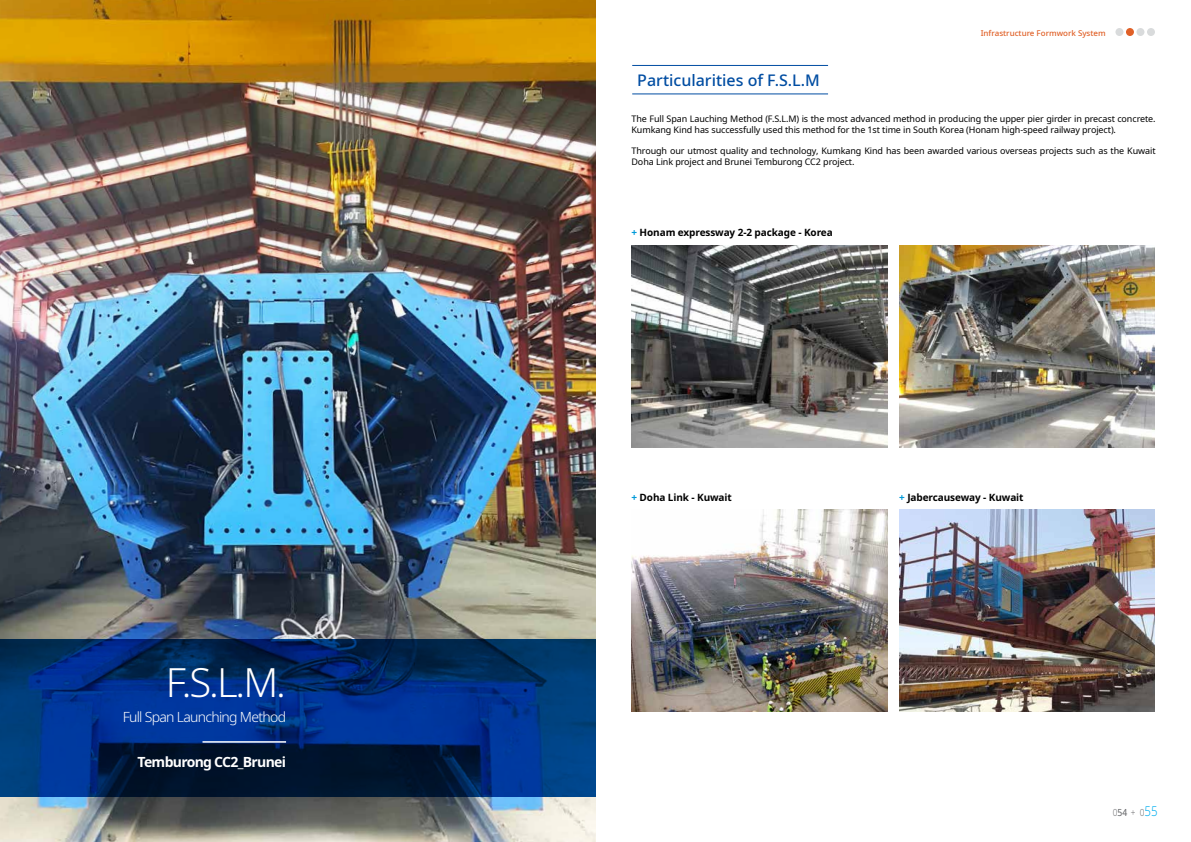
<style>
.page{position:relative;width:1191px;height:842px;background:#fff}
.page>*{position:absolute;margin:0;border:0;box-sizing:border-box;transform-origin:0 0}
.t1{font:300 40px "Noto Sans";color:#fff}
.t2{font:500 16px "Noto Sans";color:#014da2}
.t3{font:300 14px "Noto Sans";letter-spacing:-.05em;color:#fff}
.t4{font:700 14px "Noto Sans";letter-spacing:-.05em;color:#fff}
.t5{font:700 10px "Noto Sans";letter-spacing:-.01em;color:#000}
.t6{font:300 9.8px "Noto Sans";color:#6d6e71;scale:.85 1}
.t7{font:9px/10.8px "Noto Sans";letter-spacing:-.01em;color:#000}
.t8{font:500 8px "Noto Sans";color:#e06027}
.s1{color:#009ad9}
.s2{font-size:13.4px;color:#00aeef}
</style>
<div class="page">
<div style="left:1126px;top:28px;width:8px;height:8px;background:#e06027;border-radius:50%"></div>
<div style="left:1136px;top:28px;width:8px;height:8px;background:#d9dbdc;border-radius:50%"></div>
<div style="left:1115px;top:28px;width:8px;height:8px;background:#d9dbdc;border-radius:50%"></div>
<div style="left:1147px;top:28px;width:8px;height:8px;background:#d9dbdc;border-radius:50%"></div>
<img style="left:0;top:0;width:595px;height:842px">
<svg style="left:0;top:639px;width:595px;height:158px"></svg>
<hr style="left:202px;top:741px;width:84px;height:2px;background:#fff">
<img style="left:631px;top:245px;width:256px;height:202px">
<img style="left:899px;top:510px;width:256px;height:201px">
<img style="left:631px;top:510px;width:256px;height:201px">
<img style="left:899px;top:245px;width:256px;height:202px">
<hr style="left:632px;top:65px;width:196px;height:1px;background:#014da2">
<hr style="left:632px;top:94px;width:196px;height:1px;background:#014da2">
<h1 class="t1" style="left:166px;top:654px;width:122px">F.S.L.M.</h1>
<h3 class="t3" style="left:123px;top:707px;width:165px">Full Span Launching Method</h3>
<h3 class="t4" style="left:138px;top:752px;width:150px">Temburong CC2_Brunei</h3>
<p class="t8" style="left:980px;top:27px;width:126px">Infrastructure Formwork System</p>
<h2 class="t2" style="left:637px;top:69px;width:184px">Particularities of F.S.L.M</h2>
<p class="t7" style="left:631px;top:113px;width:525px">The Full Span Lauching Method (F.S.L.M) is the most advanced method in producing the upper pier girder in precast concrete.<br>Kumkang Kind has successfully used this method for the 1st time in South Korea (Honam high-speed railway project).</p>
<p class="t7" style="left:631px;top:146px;width:525px">Through our utmost quality and technology, Kumkang Kind has been awarded various overseas projects such as the Kuwait<br>Doha Link project and Brunei Temburong CC2 project.</p>
<p class="t5" style="left:631px;top:226px;width:203px"><span class="s1">+</span> Honam expressway 2-2 package - Korea</p>
<p class="t5" style="left:631px;top:490px;width:102px"><span class="s1">+</span> Doha Link - Kuwait</p>
<p class="t5" style="left:899px;top:490px;width:126px"><span class="s1">+</span> Jabercauseway - Kuwait</p>
<p class="t6" style="left:1112px;top:805px;width:54px">054 + 0<span class="s2">55</span></p>
</div>
